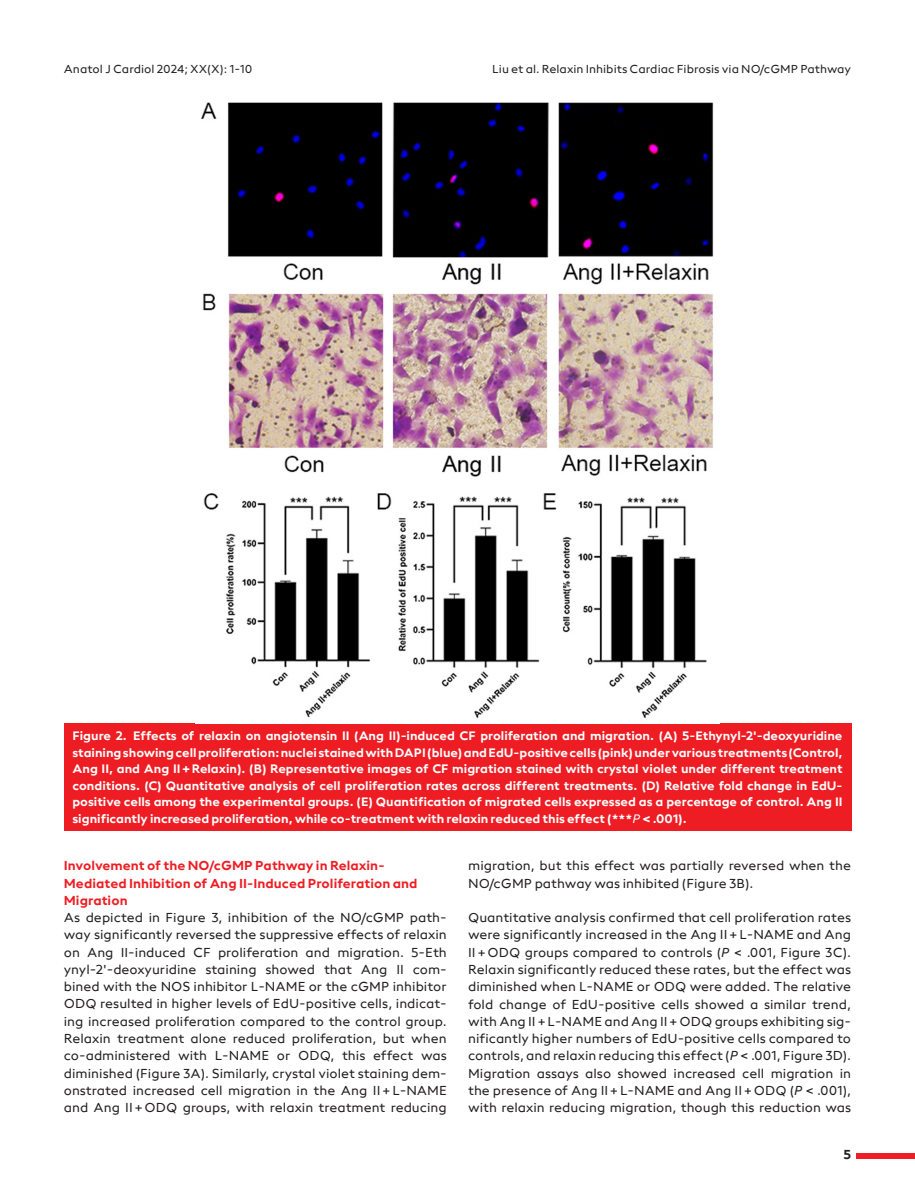
<style>
.page{position:relative;width:915px;height:1191px;background:#fff}
.page>*{position:absolute;margin:0;border:0;box-sizing:border-box;transform-origin:0 0}
.t1{font:13.5px/17.2px "neue Radial A Regular";color:#231f20;text-align:justify}
.t2{font:13.5px/17.2px "neue Radial A Bold";letter-spacing:.005em;color:#ee1d23}
.t3{font:13.5px "neue Radial A Bold";color:#231f20}
.t4{font:12.75px/16.5px "neue Radial A Bold";color:#fff;text-align:justify}
.t5{font:12px "neue Radial A Regular";color:#231f20}
.s1{font-family:"neue Radial A Regular";font-style:italic}
.s2{font-style:italic}
</style>
<div class="page">
<div style="left:856px;top:1152px;width:58px;height:6px;background:#ee1d23"></div>
<div style="left:64px;top:723px;width:786px;height:107px;background:#ee1d23"></div>
<img style="left:201px;top:102px;width:513px;height:616px">
<p class="t5" style="left:64px;top:61px;width:190px">Anatol J Cardiol 2024; XX(X): 1-10</p>
<p class="t5" style="left:492px;top:61px;width:360px">Liu et al. Relaxin Inhibits Cardiac Fibrosis via NO/cGMP Pathway</p>
<p class="t4" style="left:72px;top:727px;width:771px">Figure 2. Effects of relaxin on angiotensin II (Ang II)-induced CF proliferation and migration. (A) 5-Ethynyl-2'-deoxyuridine staining showing cell proliferation: nuclei stained with DAPI (blue) and EdU-positive cells (pink) under various treatments (Control, Ang II, and Ang II+Relaxin). (B) Representative images of CF migration stained with crystal violet under different treatment conditions. (C) Quantitative analysis of cell proliferation rates across different treatments. (D) Relative fold change in EdU&shy;positive cells among the experimental groups. (E) Quantification of migrated cells expressed as a percentage of control. Ang II significantly increased proliferation, while co-treatment with relaxin reduced this effect (***<span class="s1">P</span> &lt; .001).</p>
<p class="t2" style="left:64px;top:857px;width:355px">Involvement of the NO/cGMP Pathway in Relaxin-<br>Mediated Inhibition of Ang II-Induced Proliferation and<br>Migration</p>
<p class="t1" style="left:64px;top:909px;width:384px">As depicted in Figure 3, inhibition of the NO/cGMP path&shy;way significantly reversed the suppressive effects of relaxin on Ang II-induced CF proliferation and migration. 5-Eth ynyl-2'-deoxyuridine staining showed that Ang II com&shy;bined with the NOS inhibitor L-NAME or the cGMP inhibitor ODQ resulted in higher levels of EdU-positive cells, indicat&shy;ing increased proliferation compared to the control group.<br>Relaxin treatment alone reduced proliferation, but when co-administered with L-NAME or ODQ, this effect was diminished (Figure 3A). Similarly, crystal violet staining dem&shy;onstrated increased cell migration in the Ang II+L-NAME and Ang II+ODQ groups, with relaxin treatment reducing</p>
<p class="t1" style="left:468px;top:857px;width:384px">migration, but this effect was partially reversed when the<br>NO/cGMP pathway was inhibited (Figure 3B).</p>
<p class="t1" style="left:468px;top:909px;width:384px">Quantitative analysis confirmed that cell proliferation rates were significantly increased in the Ang II+L-NAME and Ang II+ODQ groups compared to controls (<span class="s2">P</span> &lt; .001, Figure 3C).<br>Relaxin significantly reduced these rates, but the effect was diminished when L-NAME or ODQ were added. The relative fold change of EdU-positive cells showed a similar trend, with Ang II+L-NAME and Ang II+ODQ groups exhibiting sig&shy;nificantly higher numbers of EdU-positive cells compared to controls, and relaxin reducing this effect (<span class="s2">P</span> &lt; .001, Figure 3D).<br>Migration assays also showed increased cell migration in the presence of Ang II+L-NAME and Ang II+ODQ (<span class="s2">P</span> &lt; .001), with relaxin reducing migration, though this reduction was</p>
<p class="t3" style="left:843px;top:1146px;width:9px">5</p>
</div>
